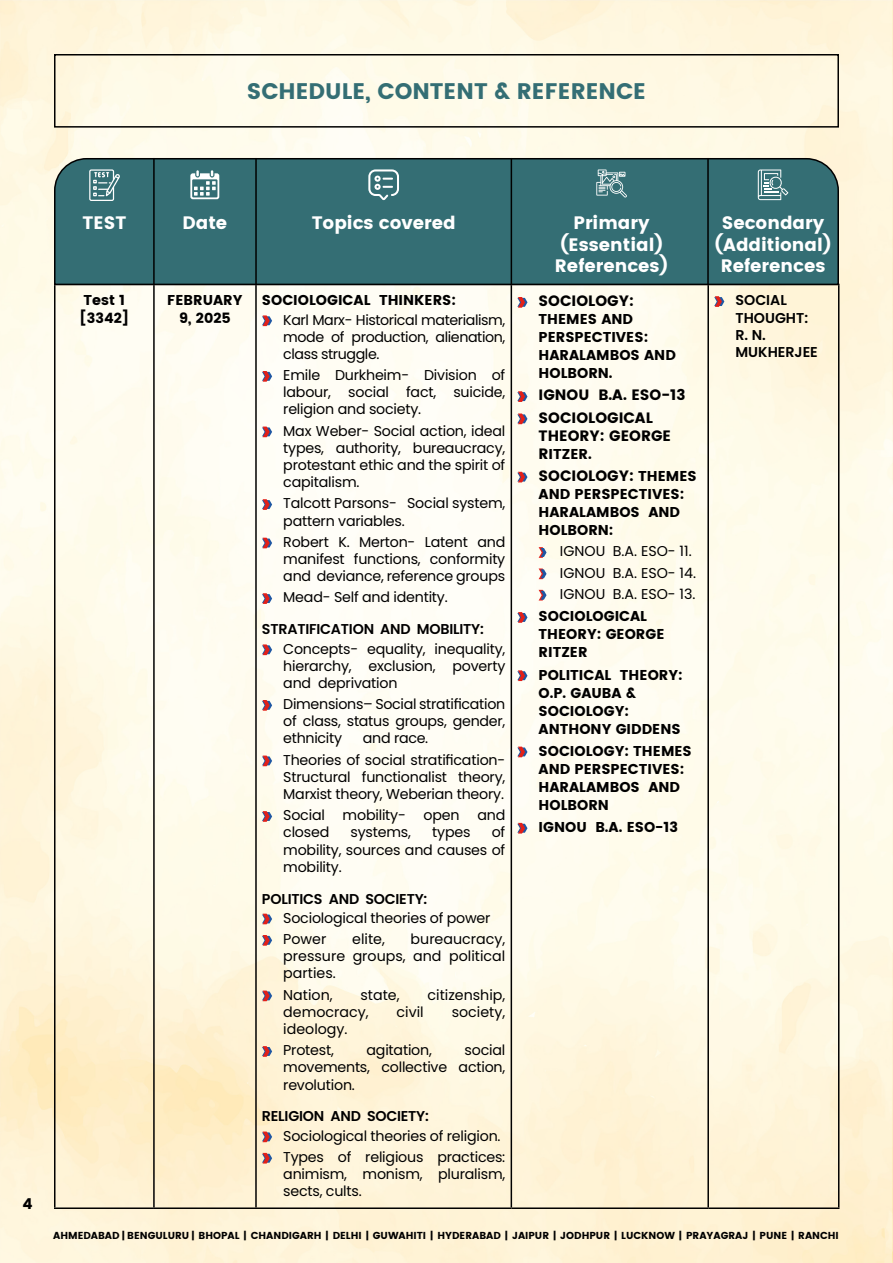
<style>
.page{position:relative;width:893px;height:1263px;background:#fff}
.page>*{position:absolute;margin:0;border:0;box-sizing:border-box;transform-origin:0 0}
.t1{font:700 22.5px "Poppins";color:#346e74}
.t2{font:700 18px/21.6px "Poppins";color:#fff;text-align:center}
.t3{font:700 15px/22.2px "Poppins";color:#000}
.t4{font:14.25px/17.1px "Poppins";letter-spacing:-.015em;color:#000;text-align:justify}
.t5{font:700 14.25px/18px "Poppins";color:#000}
.t6{font:600 14.25px/17.1px "Poppins";letter-spacing:-.015em;color:#000}
.t7{font:700 10.2px "Poppins";color:#000}
.s1{font-size:15px}
.s2{font-size:14.25px}
</style>
<div class="page">
<img style="left:0;top:0;width:893px;height:1263px">
<hr style="left:54px;top:285px;width:2px;height:922px;background:#000">
<hr style="left:153px;top:285px;width:2px;height:922px;background:#000">
<hr style="left:255px;top:285px;width:2px;height:922px;background:#000">
<hr style="left:511px;top:285px;width:1px;height:922px;background:#000">
<hr style="left:707px;top:285px;width:2px;height:922px;background:#000">
<hr style="left:838px;top:285px;width:1px;height:922px;background:#000">
<hr style="left:54px;top:1207px;width:100px;height:2px;background:#000">
<hr style="left:154px;top:1207px;width:102px;height:2px;background:#000">
<hr style="left:256px;top:1207px;width:255px;height:2px;background:#000">
<hr style="left:511px;top:1207px;width:197px;height:2px;background:#000">
<hr style="left:708px;top:1207px;width:131px;height:2px;background:#000">
<svg style="left:262px;top:315px;width:10px;height:11px"></svg>
<svg style="left:262px;top:371px;width:10px;height:11px"></svg>
<svg style="left:262px;top:427px;width:10px;height:10px"></svg>
<svg style="left:262px;top:499px;width:10px;height:11px"></svg>
<svg style="left:262px;top:538px;width:10px;height:10px"></svg>
<svg style="left:262px;top:593px;width:10px;height:11px"></svg>
<svg style="left:262px;top:644px;width:10px;height:11px"></svg>
<svg style="left:262px;top:700px;width:10px;height:11px"></svg>
<svg style="left:262px;top:755px;width:10px;height:11px"></svg>
<svg style="left:262px;top:811px;width:10px;height:11px"></svg>
<svg style="left:262px;top:914px;width:10px;height:10px"></svg>
<svg style="left:262px;top:935px;width:10px;height:11px"></svg>
<svg style="left:262px;top:990px;width:10px;height:11px"></svg>
<svg style="left:262px;top:1046px;width:10px;height:11px"></svg>
<svg style="left:262px;top:1131px;width:10px;height:11px"></svg>
<svg style="left:262px;top:1153px;width:10px;height:10px"></svg>
<svg style="left:517px;top:297px;width:10px;height:11px"></svg>
<svg style="left:517px;top:391px;width:10px;height:11px"></svg>
<svg style="left:517px;top:413px;width:10px;height:11px"></svg>
<svg style="left:517px;top:472px;width:10px;height:10px"></svg>
<svg style="left:539px;top:547px;width:8px;height:11px"></svg>
<svg style="left:539px;top:568px;width:8px;height:11px"></svg>
<svg style="left:539px;top:590px;width:8px;height:10px"></svg>
<svg style="left:517px;top:612px;width:10px;height:11px"></svg>
<svg style="left:517px;top:670px;width:10px;height:11px"></svg>
<svg style="left:517px;top:747px;width:10px;height:10px"></svg>
<svg style="left:517px;top:823px;width:10px;height:10px"></svg>
<svg style="left:714px;top:296px;width:10px;height:11px"></svg>
<div style="left:53px;top:157px;width:787px;height:129px;background:#346e74"></div>
<div style="left:54px;top:54px;width:785px;height:74px;border:2px solid #000"></div>
<div style="left:89px;top:169px;width:25px;height:31px;border:1px solid #fff"></div>
<svg style="left:93px;top:172px;width:27px;height:26px"></svg>
<svg style="left:190px;top:170px;width:29px;height:29px"></svg>
<svg style="left:368px;top:169px;width:31px;height:31px"></svg>
<svg style="left:596px;top:169px;width:31px;height:28px"></svg>
<hr style="left:153px;top:158px;width:2px;height:127px;background:#000">
<hr style="left:255px;top:158px;width:2px;height:127px;background:#000">
<hr style="left:511px;top:158px;width:1px;height:127px;background:#000">
<hr style="left:707px;top:158px;width:2px;height:127px;background:#000">
<svg style="left:758px;top:169px;width:30px;height:31px"></svg>
<h1 class="t1" style="left:247px;top:79px;width:401px">SCHEDULE, CONTENT &amp; REFERENCE</h1>
<p class="t3" style="left:23px;top:1193px;width:12px">4</p>
<p class="t2" style="left:83px;top:212px;width:45px">TEST</p>
<p class="t2" style="left:312px;top:212px;width:145px">Topics covered</p>
<p class="t2" style="left:555px;top:212px;width:115px">Primary (Essential)<br>References)</p>
<p class="t2" style="left:182px;top:212px;width:46px">Date</p>
<p class="t2" style="left:714px;top:212px;width:119px">Secondary (Additional)<br>References</p>
<p class="t5" style="left:80px;top:292px;width:51px;line-height:17.1px">Test 1 [3342]</p>
<p class="t5" style="left:167px;top:291px;width:77px;text-align:center">FEBRUARY<br>9, 2025</p>
<p class="t5" style="left:262px;top:291px;width:195px">SOCIOLOGICAL THINKERS:</p>
<p class="t4" style="left:283px;top:311px;width:224px">Karl Marx- Historical materialism, mode of production, alienation, class struggle.</p>
<p class="t4" style="left:283px;top:367px;width:224px">Emile Durkheim- Division of labour, social fact, suicide, religion and society.</p>
<p class="t4" style="left:283px;top:422px;width:224px">Max Weber- Social action, ideal types, authority, bureaucracy, protestant ethic and the spirit of capitalism.</p>
<p class="t4" style="left:283px;top:495px;width:224px">Talcott Parsons- Social system, pattern variables.</p>
<p class="t4" style="left:283px;top:533px;width:224px">Robert K. Merton- Latent and manifest functions, conformity and deviance, reference groups</p>
<p class="t4" style="left:283px;top:589px;width:166px">Mead- Self and identity.</p>
<p class="t6" style="left:262px;top:621px;width:223px">STRATIFICATION AND MOBILITY:</p>
<p class="t4" style="left:283px;top:640px;width:224px">Concepts- equality, inequality, hierarchy, exclusion, poverty and deprivation</p>
<p class="t4" style="left:283px;top:696px;width:224px">Dimensions– Social stratification of class, status groups, gender, ethnicity</p>
<p class="t4" style="left:283px;top:728px;width:224px;line-height:21.3px;text-align:center">and race.<br>Theories of social stratification-</p>
<p class="t4" style="left:283px;top:768px;width:224px">Structural functionalist theory,<br>Marxist theory, Weberian theory.</p>
<p class="t4" style="left:283px;top:807px;width:224px">Social mobility- open and closed</p>
<p class="t4" style="left:283px;top:824px;width:224px;text-indent:208px">of mobility, sources and causes of mobility.</p>
<p class="t6" style="left:262px;top:890px;width:167px">POLITICS AND SOCIETY:</p>
<p class="t4" style="left:283px;top:907px;width:209px;line-height:21.3px">Sociological theories of power<br>Power</p>
<p class="t4" style="left:351px;top:824px;width:62px">systems,</p>
<p class="t4" style="left:432px;top:824px;width:40px">types</p>
<p class="t4" style="left:352px;top:931px;width:34px">elite,</p>
<p class="t4" style="left:283px;top:931px;width:224px;text-indent:127px">bureaucracy, pressure groups, and political parties.</p>
<p class="t4" style="left:283px;top:986px;width:51px">Nation,</p>
<p class="t4" style="left:361px;top:986px;width:41px">state,</p>
<p class="t4" style="left:427px;top:986px;width:79px">citizenship,</p>
<p class="t4" style="left:283px;top:1003px;width:87px">democracy,</p>
<p class="t4" style="left:397px;top:1003px;width:29px">civil</p>
<p class="t4" style="left:452px;top:1003px;width:55px">society,</p>
<p class="t4" style="left:283px;top:1018px;width:66px;line-height:21.3px">ideology.<br>Protest,</p>
<p class="t4" style="left:283px;top:1042px;width:224px;text-indent:181px">social movements, collective action, revolution.</p>
<p class="t6" style="left:262px;top:1108px;width:168px">RELIGION AND SOCIETY:</p>
<p class="t4" style="left:283px;top:1125px;width:224px;line-height:21.3px">Sociological theories of religion.<br>Types of religious practices:</p>
<p class="t4" style="left:283px;top:1166px;width:224px">animism, monism, pluralism, sects, cults.</p>
<p class="t4" style="left:366px;top:1042px;width:67px">agitation,</p>
<p class="t3" style="left:539px;top:290px;width:97px">SOCIOLOGY:</p>
<p class="t5" style="left:539px;top:310px;width:139px">THEMES AND<br>PERSPECTIVES:<br>HARALAMBOS AND<br>HOLBORN.</p>
<p class="t3" style="left:539px;top:384px;width:148px">IGNOU B.A. ESO-13<br>SOCIOLOGICAL</p>
<p class="t3" style="left:539px;top:424px;width:134px">THEORY: GEORGE</p>
<p class="t5" style="left:539px;top:445px;width:55px"><span class="s1">R</span>ITZER.</p>
<p class="t3" style="left:539px;top:465px;width:160px">SOCIOLOGY: <span class="s2">THEMES</span></p>
<p class="t5" style="left:539px;top:485px;width:147px">AND PERSPECTIVES:<br>HARALAMBOS AND<br>HOLBORN:</p>
<p class="t4" style="left:560px;top:541px;width:138px;line-height:21.3px;text-align:left">IGNOU B.A. ESO- 11.<br>IGNOU B.A. ESO- 14.<br>IGNOU B.A. ESO- 13.</p>
<p class="t5" style="left:539px;top:607px;width:127px">SOCIOLOGICAL<br>THEORY: GEORGE<br>RITZER</p>
<p class="t5" style="left:539px;top:666px;width:146px">POLITICAL THEORY:<br>O.P. GAUBA &amp;<br>SOCIOLOGY:<br>ANTHONY GIDDENS</p>
<p class="t5" style="left:539px;top:742px;width:155px">SOCIOLOGY: THEMES<br>AND PERSPECTIVES:<br>HARALAMBOS AND<br>HOLBORN</p>
<p class="t5" style="left:539px;top:818px;width:141px">IGNOU B.A. ESO-13</p>
<p class="t6" style="left:735px;top:292px;width:84px">SOCIAL<br>THOUGHT:<br>R. N.<br>MUKHERJEE</p>
<p class="t7" style="left:53px;top:1230px;width:787px">AHMEDABAD | BENGULURU | BHOPAL | CHANDIGARH | DELHI | GUWAHITI | HYDERABAD | JAIPUR | JODHPUR | LUCKNOW | PRAYAGRAJ | PUNE | RANCHI</p>
</div>
